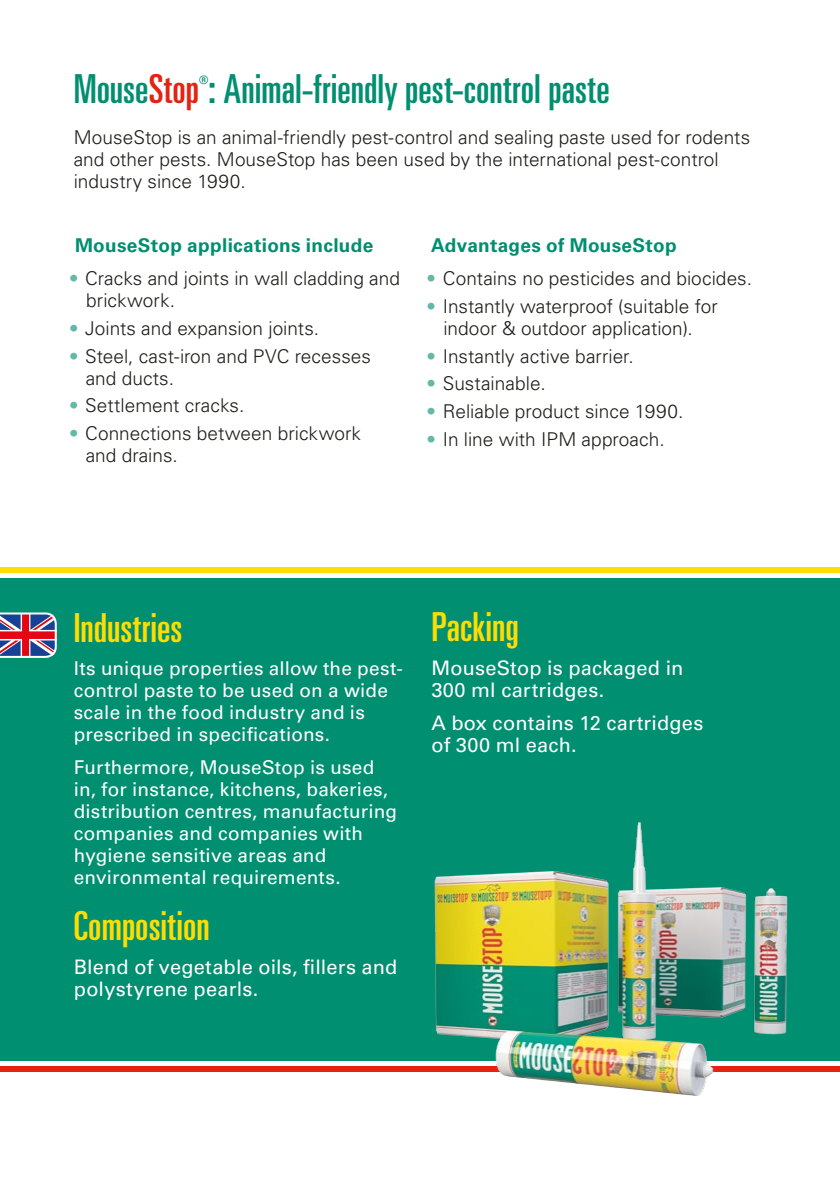
<style>
.page{position:relative;width:840px;height:1191px;background:#fff}
.page>*{position:absolute;margin:0;border:0;box-sizing:border-box;transform-origin:0 0}
.t1{font:ultra-condensed 40px "Univers LT Std";color:#008f70}
.t2{font:ultra-condensed 40px "Univers LT Std";color:#fd0}
.t3{font:20px/22px "Univers LT Std";letter-spacing:.01em;color:#fff}
.t4{font:300 19px/22px "Univers LT Std";color:#1d1d1b}
.t5{font:19px/22px "Univers LT Std";letter-spacing:.01em;color:#fff}
.t6{font:700 19px "Univers LT Std";letter-spacing:.015em;color:#008f70}
.t7{font:700 11.6px "Univers LT Std";color:#008f70}
.s1{color:#e42313}
.s2{font-weight:400;color:#65b8a7}
</style>
<div class="page">
<div style="left:0;top:578px;width:839px;height:482px;background:#008f70"></div>
<div style="left:0;top:1066px;width:839px;height:5px;background:#e42313"></div>
<svg style="left:0;top:612px;width:57px;height:46px;background:#9c6d8d"></svg>
<div style="left:0;top:567px;width:839px;height:6px;background:#fd0"></div>
<img style="left:408px;top:822px;width:431px;height:274px">
<h1 class="t1" style="left:74px;top:66px;width:537px">Mouse<span class="s1">Stop</span> : Animal-friendly pest-control paste</h1>
<p class="t7" style="left:199px;top:73px;width:11px">®</p>
<p class="t4" style="left:74px;top:126px;width:677px">MouseStop is an animal-friendly pest-control and sealing paste used for rodents and other pests. MouseStop has been used by the international pest-control industry since 1990.</p>
<p class="t6" style="left:75px;top:234px;width:299px">MouseStop applications include</p>
<p class="t4" style="left:86px;top:267px;width:315px;text-indent:-16px"><span class="s2">•</span> Cracks and joints in wall cladding and brickwork.</p>
<p class="t4" style="left:70px;top:317px;width:250px"><span class="s2">•</span> Joints and expansion joints.</p>
<p class="t4" style="left:86px;top:345px;width:286px;text-indent:-15px"><span class="s2">•</span> Steel, cast-iron and PVC recesses and ducts.</p>
<p class="t4" style="left:70px;top:394px;width:175px"><span class="s2">•</span> Settlement cracks.</p>
<p class="t4" style="left:86px;top:422px;width:276px;text-indent:-15px"><span class="s2">•</span> Connections between brickwork and drains.</p>
<p class="t6" style="left:431px;top:234px;width:247px">Advantages of MouseStop</p>
<p class="t4" style="left:427px;top:267px;width:325px"><span class="s2">•</span> Contains no pesticides and biocides.</p>
<p class="t4" style="left:427px;top:295px;width:291px;text-align:center"><span class="s2">•</span> Instantly waterproof (suitable for indoor &amp; outdoor application).</p>
<p class="t4" style="left:427px;top:345px;width:207px"><span class="s2">•</span> Instantly active barrier.</p>
<p class="t4" style="left:427px;top:372px;width:119px"><span class="s2">•</span> Sustainable.</p>
<p class="t4" style="left:427px;top:400px;width:257px"><span class="s2">•</span> Reliable product since 1990.</p>
<p class="t4" style="left:427px;top:428px;width:238px"><span class="s2">•</span> In line with IPM approach.</p>
<h1 class="t2" style="left:74px;top:604px;width:110px">Industries</h1>
<p class="t5" style="left:74px;top:657px;width:330px">Its unique properties allow the pest&shy;control paste to be used on a wide scale in the food industry and is prescribed in specifications.</p>
<p class="t5" style="left:74px;top:756px;width:325px">Furthermore, MouseStop is used in, for instance, kitchens, bakeries, distribution centres, manufacturing companies and companies with hygiene sensitive areas and environmental requirements.</p>
<h1 class="t2" style="left:74px;top:903px;width:137px">Composition</h1>
<p class="t3" style="left:74px;top:955px;width:325px">Blend of vegetable oils, fillers and polystyrene pearls.</p>
<h1 class="t2" style="left:431px;top:604px;width:89px">Packing</h1>
<p class="t3" style="left:431px;top:657px;width:253px">MouseStop is packaged in<br>300 ml cartridges.</p>
<p class="t3" style="left:431px;top:712px;width:273px">A box contains 12 cartridges of 300 ml each.</p>
</div>
